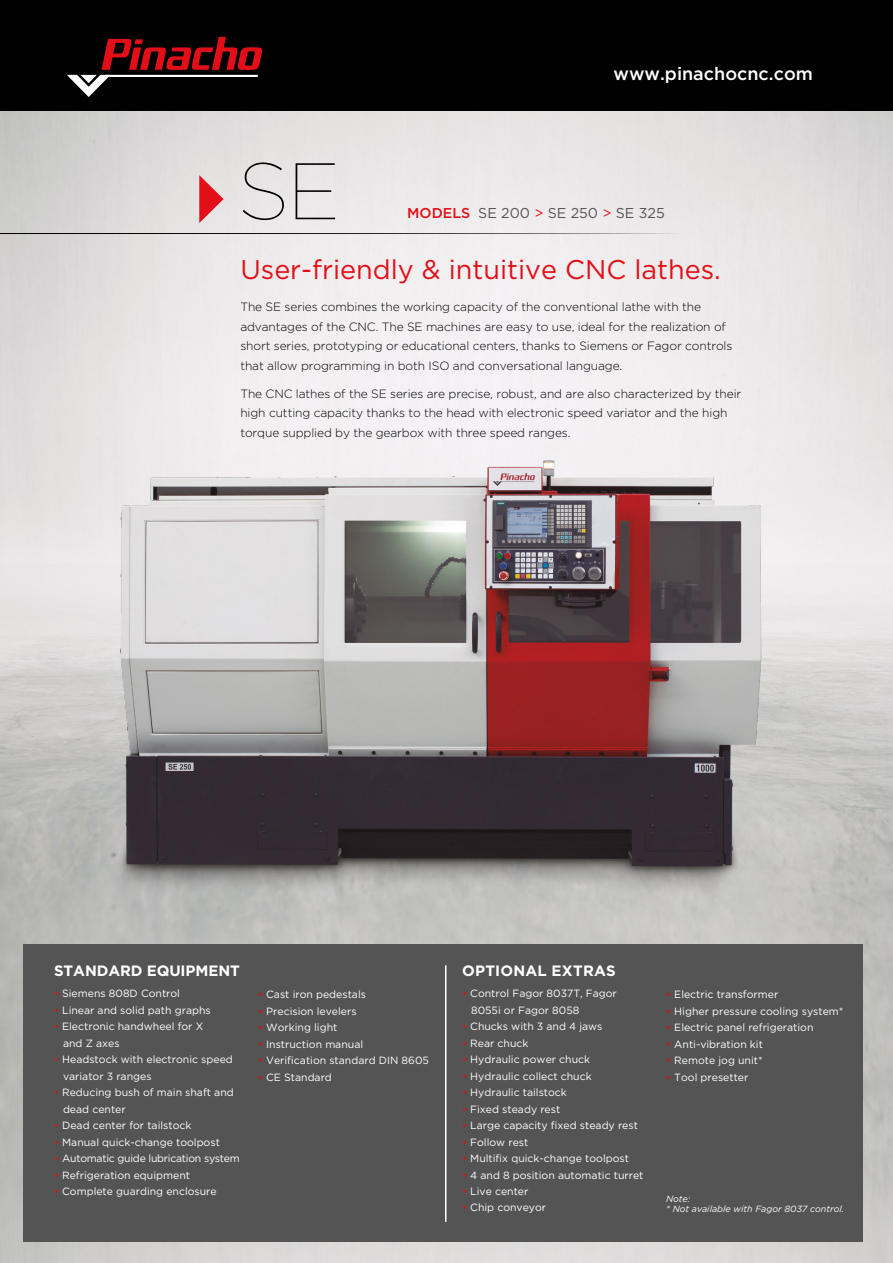
<style>
.page{position:relative;width:893px;height:1263px;background:#fff}
.page>*{position:absolute;margin:0;border:0;box-sizing:border-box;transform-origin:0 0}
.t1{font:100 79.95px "Gotham";color:#000}
.t2{font:27px "Gotham";color:#e30f18}
.t3{font:500 18px "Gotham";color:#fff}
.t4{font:700 15px "Gotham";letter-spacing:-.005em;color:#fff}
.t5{font:700 15px "Gotham";letter-spacing:.015em;color:#fff}
.t6{font:14.25px "Gotham";color:#555454}
.t7{font:300 12px/19.5px "Gotham";letter-spacing:-.01em;color:#000}
.t8{font:10.5px/16.5px "Gotham";color:#fff}
.t9{font:10.5px "Gotham";letter-spacing:-.025em;color:#fff}
.t10{font:italic 9px/10.5px "Gotham";color:#fff}
.s1{font-weight:500;color:#e30f18}
.s2{color:#fff}
.s3{color:#e30f18}
.s4{color:#cd1719}
</style>
<div class="page">
<div style="left:0;top:0;width:893px;height:111px;background:#000"></div>
<svg style="left:67px;top:37px;width:195px;height:60px"></svg>
<div style="left:23px;top:944px;width:840px;height:298px;background:#555454"></div>
<svg style="left:199px;top:175px;width:25px;height:48px"></svg>
<hr style="left:0;top:233px;width:680px;height:1px;background:#000">
<hr style="left:445px;top:965px;width:1px;height:257px;background:#fff">
<img style="left:95px;top:457px;width:696px;height:470px">
<h1 class="t1" style="left:238px;top:148px;width:104px">SE</h1>
<h3 class="t3" style="left:614px;top:64px;width:201px">www.pinachocnc.com</h3>
<h3 class="t6" style="left:407px;top:205px;width:259px"><span class="s1">MODELS</span><span class="s2">:</span> SE 200 <span class="s3">&gt;</span> SE 250 <span class="s3">&gt;</span> SE 325</h3>
<h2 class="t2" style="left:240px;top:255px;width:482px">User-friendly &amp; intuitive CNC lathes.</h2>
<p class="t7" style="left:240px;top:297px;width:494px">The SE series combines the working capacity of the conventional lathe with the advantages of the CNC. The SE machines are easy to use, ideal for the realization of short series, prototyping or educational centers, thanks to Siemens or Fagor controls that allow programming in both ISO and conversational language.</p>
<p class="t7" style="left:240px;top:384px;width:502px">The CNC lathes of the SE series are precise, robust, and are also characterized by their high cutting capacity thanks to the head with electronic speed variator and the high torque supplied by the gearbox with three speed ranges.</p>
<h3 class="t4" style="left:54px;top:962px;width:187px">STANDARD EQUIPMENT</h3>
<p class="t8" style="left:54px;top:985px;width:128px"><span class="s4">•</span> Siemens 808D Control</p>
<p class="t8" style="left:54px;top:1001px;width:158px"><span class="s4">•</span> Linear and solid path graphs</p>
<p class="t8" style="left:63px;top:1018px;width:142px;text-indent:-9px"><span class="s4">•</span> Electronic handwheel for X and Z axes</p>
<p class="t8" style="left:63px;top:1051px;width:171px;text-indent:-9px"><span class="s4">•</span> Headstock with electronic speed variator 3 ranges</p>
<p class="t8" style="left:63px;top:1084px;width:172px;text-indent:-9px"><span class="s4">•</span> Reducing bush of main shaft and dead center</p>
<p class="t8" style="left:54px;top:1117px;width:139px"><span class="s4">•</span> Dead center for tailstock</p>
<p class="t8" style="left:54px;top:1133px;width:167px"><span class="s4">•</span> Manual quick-change toolpost</p>
<p class="t9" style="left:54px;top:1152px;width:187px"><span class="s4">•</span> Automatic guide lubrication system</p>
<p class="t8" style="left:54px;top:1166px;width:138px"><span class="s4">•</span> Refrigeration equipment</p>
<p class="t8" style="left:54px;top:1183px;width:164px"><span class="s4">•</span> Complete guarding enclosure</p>
<p class="t8" style="left:258px;top:986px;width:109px"><span class="s4">•</span> Cast iron pedestals</p>
<p class="t8" style="left:258px;top:1003px;width:100px"><span class="s4">•</span> Precision levelers</p>
<p class="t8" style="left:258px;top:1019px;width:81px"><span class="s4">•</span> Working light</p>
<p class="t8" style="left:258px;top:1036px;width:107px"><span class="s4">•</span> Instruction manual</p>
<p class="t8" style="left:258px;top:1052px;width:172px"><span class="s4">•</span> Verification standard DIN 8605</p>
<p class="t8" style="left:258px;top:1069px;width:75px"><span class="s4">•</span> CE Standard</p>
<h3 class="t5" style="left:462px;top:962px;width:155px">OPTIONAL EXTRAS</h3>
<p class="t8" style="left:471px;top:985px;width:147px;text-indent:-9px"><span class="s4">•</span> Control Fagor 8037T, Fagor<br>8055i or Fagor 8058</p>
<p class="t8" style="left:462px;top:1018px;width:142px"><span class="s4">•</span> Chucks with 3 and 4 jaws</p>
<p class="t8" style="left:462px;top:1034px;width:68px"><span class="s4">•</span> Rear chuck</p>
<p class="t8" style="left:462px;top:1051px;width:130px"><span class="s4">•</span> Hydraulic power chuck</p>
<p class="t8" style="left:462px;top:1067px;width:131px"><span class="s4">•</span> Hydraulic collect chuck</p>
<p class="t8" style="left:462px;top:1084px;width:106px"><span class="s4">•</span> Hydraulic tailstock</p>
<p class="t8" style="left:462px;top:1100px;width:100px"><span class="s4">•</span> Fixed steady rest</p>
<p class="t8" style="left:462px;top:1117px;width:177px"><span class="s4">•</span> Large capacity fixed steady rest</p>
<p class="t8" style="left:462px;top:1133px;width:68px"><span class="s4">•</span> Follow rest</p>
<p class="t8" style="left:462px;top:1150px;width:168px"><span class="s4">•</span> Multifix quick-change toolpost</p>
<p class="t8" style="left:462px;top:1166px;width:183px"><span class="s4">•</span> 4 and 8 position automatic turret</p>
<p class="t8" style="left:462px;top:1183px;width:68px"><span class="s4">•</span> Live center</p>
<p class="t8" style="left:462px;top:1199px;width:86px"><span class="s4">•</span> Chip conveyor</p>
<p class="t8" style="left:666px;top:986px;width:114px"><span class="s4">•</span> Electric transformer</p>
<p class="t8" style="left:666px;top:1003px;width:179px"><span class="s4">•</span> Higher pressure cooling system*</p>
<p class="t8" style="left:666px;top:1019px;width:149px"><span class="s4">•</span> Electric panel refrigeration</p>
<p class="t8" style="left:666px;top:1036px;width:98px"><span class="s4">•</span> Anti-vibration kit</p>
<p class="t8" style="left:666px;top:1052px;width:98px"><span class="s4">•</span> Remote jog unit*</p>
<p class="t8" style="left:666px;top:1069px;width:84px"><span class="s4">•</span> Tool presetter</p>
<p class="t10" style="left:666px;top:1193px;width:179px">Note:<br>* Not available with Fagor 8037 control.</p>
</div>
